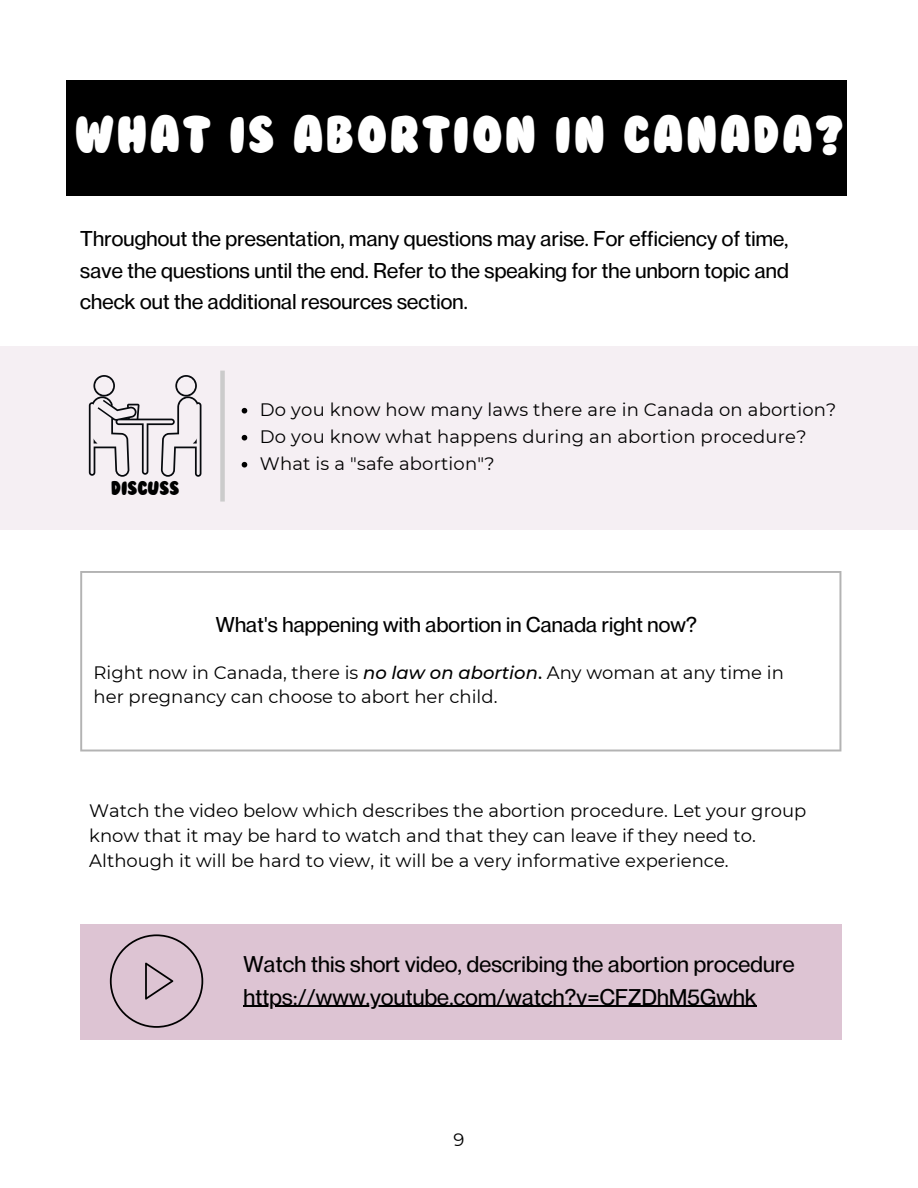
<style>
.page{position:relative;width:918px;height:1188px;background:#fff}
.page>*{position:absolute;margin:0;border:0;box-sizing:border-box;transform-origin:0 0}
.t1{font:48px "Bubble Gum";letter-spacing:.05em;color:#fff}
.t2{font:500 22.2px "Neue Montreal";letter-spacing:.01em;color:#000}
.t3{font:500 21px/31.5px "Neue Montreal";letter-spacing:.01em;color:#000;text-align:justify}
.t4{font:18px/24.8px "Montserrat";color:#000}
.t5{font:18px "Bubble Gum";color:#000}
.s1{font-weight:500;font-style:italic}
.s2{font-weight:500}
</style>
<div class="page">
<div style="left:66px;top:80px;width:781px;height:115px;background:#000"></div>
<div style="left:0;top:347px;width:918px;height:183px;background:#f5eff3"></div>
<svg style="left:242px;top:408px;width:5px;height:6px"></svg>
<svg style="left:242px;top:435px;width:5px;height:6px"></svg>
<svg style="left:242px;top:462px;width:5px;height:6px"></svg>
<div style="left:80px;top:924px;width:761px;height:115px;background:#ddc4d3"></div>
<svg style="left:110px;top:934px;width:93px;height:94px"></svg>
<hr style="left:244px;top:1006px;width:513px;height:1px;background:#000">
<svg style="left:80px;top:571px;width:761px;height:181px"></svg>
<svg style="left:89px;top:375px;width:112px;height:102px"></svg>
<div style="left:220px;top:371px;width:5px;height:131px;background:#cbcbcb"></div>
<h1 class="t1" style="left:75px;top:111px;width:770px">WHAT IS ABORTION IN CANADA?</h1>
<p class="t3" style="left:80px;top:223px;width:710px">Throughout the presentation, many questions may arise. For efficiency of time, save the questions until the end. Refer to the speaking for the unborn topic and check out the additional resources section.</p>
<h2 class="t5" style="left:111px;top:480px;width:70px">DISCUSS</h2>
<h2 class="t4" style="left:260px;top:397px;width:578px">Do you know how many laws there are in Canada on abortion?</h2>
<p class="t4" style="left:260px;top:424px;width:548px">Do you know what happens during an abortion procedure?</p>
<h3 class="t4" style="left:260px;top:451px;width:236px">What is a "safe abortion"?</h3>
<p class="t3" style="left:216px;top:609px;width:483px">What's happening with abortion in Canada right now?</p>
<h2 class="t4" style="left:94px;top:660px;width:692px">Right now in Canada, there is <span class="s1">no law on abortion</span><span class="s2">.</span> Any woman at any time in</h2>
<p class="t4" style="left:94px;top:684px;width:405px">her pregnancy can choose to abort her child.</p>
<p class="t4" style="left:89px;top:799px;width:719px">Watch the video below which describes the abortion procedure. Let your group know that it may be hard to watch and that they can leave if they need to.<br>Although it will be hard to view, it will be a very informative experience.</p>
<p class="t2" style="left:244px;top:950px;width:553px">Watch this short video, describing the abortion procedure</p>
<p class="t2" style="left:244px;top:983px;width:514px">https://www.youtube.com/watch?v=CFZDhM5Gwhk</p>
<p class="t4" style="left:454px;top:1127px;width:12px">9</p>
</div>
